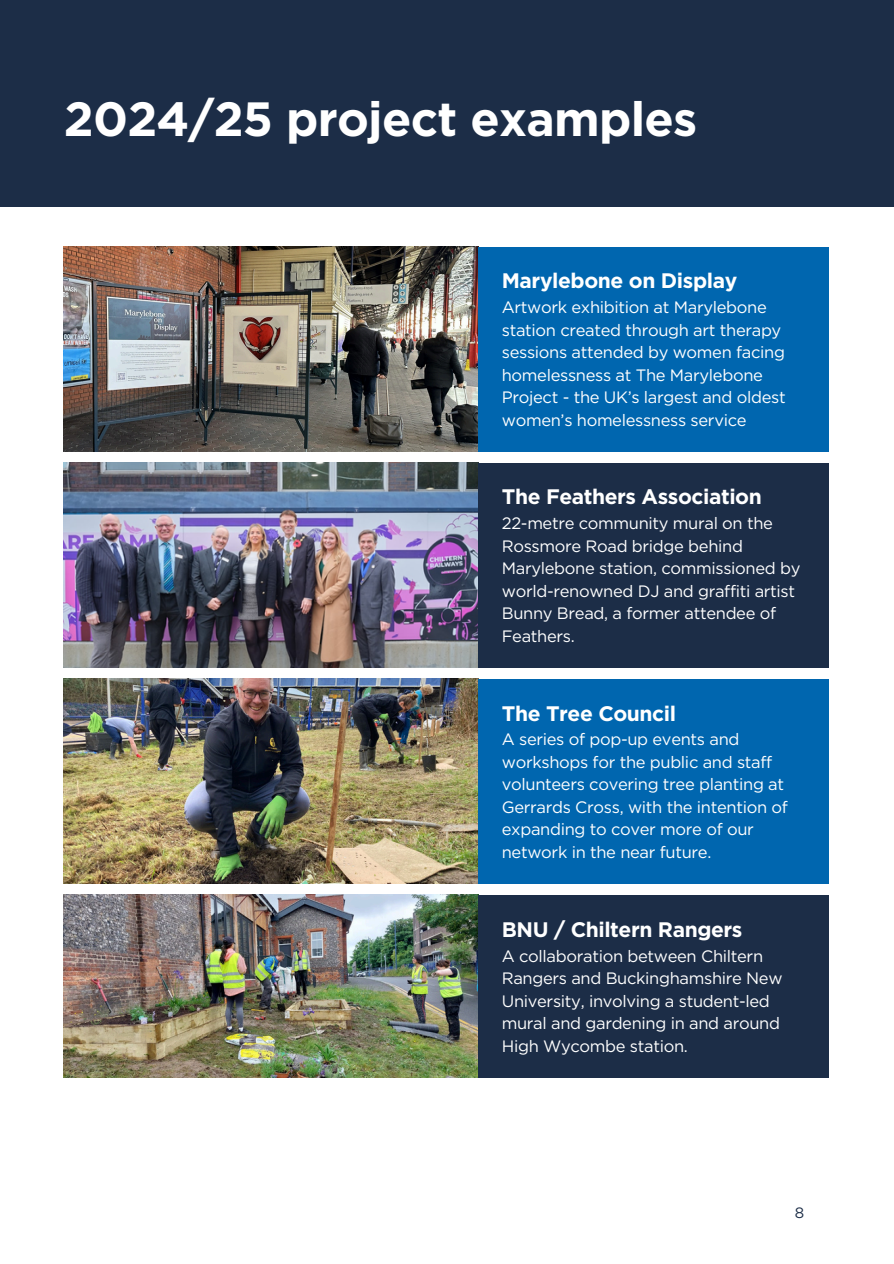
<style>
.page{position:relative;width:894px;height:1264px;background:#fff}
.page>*{position:absolute;margin:0;border:0;box-sizing:border-box;transform-origin:0 0}
.t1{font:700 48px "Gotham";letter-spacing:-.015em;color:#fff}
.t2{font:700 21px "Gotham";letter-spacing:-.02em;color:#fff}
.t3{font:16.5px/22.5px "Gotham";letter-spacing:-.02em;color:#fff}
.t4{font:15px "Gotham";color:#1c2d47}
</style>
<div class="page">
<div style="left:0;top:0;width:893px;height:207px;background:#1c2d47"></div>
<img style="left:64px;top:246px;width:413px;height:205px">
<div style="left:477px;top:246px;width:351px;height:205px;background:#0066af"></div>
<img style="left:64px;top:462px;width:413px;height:205px">
<div style="left:477px;top:462px;width:351px;height:205px;background:#1c2d47"></div>
<img style="left:64px;top:678px;width:413px;height:205px">
<div style="left:477px;top:678px;width:351px;height:205px;background:#0066af"></div>
<img style="left:64px;top:895px;width:413px;height:182px">
<div style="left:477px;top:895px;width:351px;height:182px;background:#1c2d47"></div>
<p class="t1" style="left:64px;top:89px;width:635px">2024/25 project examples</p>
<p class="t2" style="left:501px;top:268px;width:237px">Marylebone on Display</p>
<p class="t3" style="left:501px;top:296px;width:285px">Artwork exhibition at Marylebone station created through art therapy sessions attended by women facing homelessness at The Marylebone Project - the UK’s largest and oldest women’s homelessness service</p>
<p class="t2" style="left:501px;top:484px;width:261px">The Feathers Association</p>
<p class="t3" style="left:501px;top:512px;width:300px">22-metre community mural on the<br>Rossmore Road bridge behind<br>Marylebone station, commissioned by world-renowned DJ and graffiti artist<br>Bunny Bread, a former attendee of<br>Feathers.</p>
<p class="t2" style="left:501px;top:700px;width:176px">The Tree Council</p>
<p class="t3" style="left:501px;top:728px;width:287px">A series of pop-up events and workshops for the public and staff volunteers covering tree planting at<br>Gerrards Cross, with the intention of expanding to cover more of our network in the near future.</p>
<p class="t2" style="left:501px;top:916px;width:242px">BNU / Chiltern Rangers</p>
<p class="t3" style="left:501px;top:944px;width:282px">A collaboration between Chiltern<br>Rangers and Buckinghamshire New<br>University, involving a student-led mural and gardening in and around<br>High Wycombe station.</p>
<h1 class="t4" style="left:794px;top:1203px;width:11px">8</h1>
</div>
